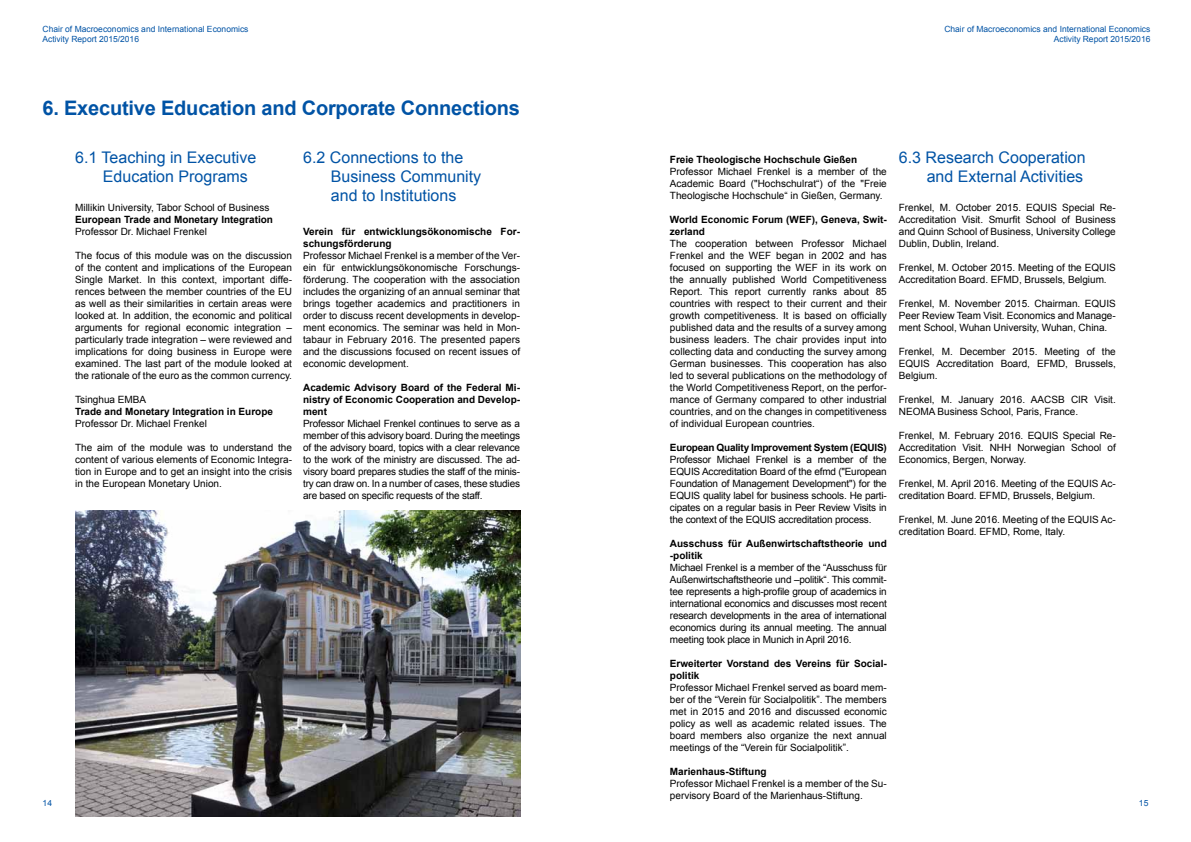
<style>
.page{position:relative;width:1191px;height:842px;background:#fff}
.page>*{position:absolute;margin:0;border:0;box-sizing:border-box;transform-origin:0 0}
.t1{font:700 20px "Arial";letter-spacing:-.01em;color:#0053a5}
.t2{font:16px/19.2px "Arial";color:#0053a5}
.t3{font:10px/12px "Arial";letter-spacing:-.005em;color:#000;text-align:justify}
.t4{font:700 10px/12px "Arial";color:#000}
.t5{font:700 10px "Arial";letter-spacing:-.02em;color:#000}
.t6{font:8.5px/10px "Arial";color:#0053a5;text-align:right}
</style>
<div class="page">
<img style="left:75px;top:510px;width:445px;height:306px">
<p class="t6" style="left:43px;top:24px;width:207px;text-align:left">Chair of Macroeconomics and International Economics<br>Activity Report 2015/2016</p>
<p class="t6" style="left:944px;top:24px;width:207px">Chair of Macroeconomics and International Economics<br>Activity Report 2015/2016</p>
<h1 class="t1" style="left:43px;top:94px;width:479px">6. Executive Education and Corporate Connections</h1>
<h2 class="t2" style="left:103px;top:147px;width:155px;text-indent:-28px">6.1 Teaching in Executive<br>Education Programs</h2>
<p class="t3" style="left:75px;top:201px;width:196px">Millikin University, Tabor School of Business</p>
<p class="t4" style="left:75px;top:213px;width:199px">European Trade and Monetary Integration</p>
<p class="t3" style="left:75px;top:225px;width:133px">Professor Dr. Michael Frenkel</p>
<p class="t3" style="left:75px;top:249px;width:218px">The focus of this module was on the discussion of the content and implications of the European Single Market. In this context, important diffe&shy;rences between the member countries of the EU as well as their similarities in certain areas were looked at. In addition, the economic and political arguments for regional economic integration – particularly trade integration – were reviewed and implications for doing business in Europe were examined. The last part of the module looked at the rationale of the euro as the common currency.</p>
<p class="t3" style="left:75px;top:393px;width:73px">Tsinghua EMBA</p>
<p class="t4" style="left:75px;top:405px;width:199px">Trade and Monetary Integration in Europe</p>
<p class="t3" style="left:75px;top:417px;width:133px">Professor Dr. Michael Frenkel</p>
<p class="t3" style="left:75px;top:441px;width:218px">The aim of the module was to understand the content of various elements of Economic Integra&shy;tion in Europe and to get an insight into the crisis in the European Monetary Union.</p>
<h2 class="t2" style="left:331px;top:147px;width:152px;text-indent:-28px">6.2 Connections to the<br>Business Community and to Institutions</h2>
<p class="t4" style="left:303px;top:225px;width:218px">Verein für entwicklungsökonomische For&shy;schungsförderung</p>
<p class="t3" style="left:303px;top:249px;width:218px">Professor Michael Frenkel is a member of the Ver&shy;ein für entwicklungsökonomische Forschungs&shy;förderung. The cooperation with the association includes the organizing of an annual seminar that brings together academics and practitioners in order to discuss recent developments in develop&shy;ment economics. The seminar was held in Mon&shy;tabaur in February 2016. The presented papers and the discussions focused on recent issues of economic development.</p>
<p class="t4" style="left:303px;top:381px;width:218px;text-align:justify">Academic Advisory Board of the Federal Mi&shy;nistry of Economic Cooperation and Develop&shy;ment</p>
<p class="t3" style="left:303px;top:417px;width:218px">Professor Michael Frenkel continues to serve as a member of this advisory board. During the meetings of the advisory board, topics with a clear relevance to the work of the ministry are discussed. The ad&shy;visory board prepares studies the staff of the minis&shy;try can draw on. In a number of cases, these studies are based on specific requests of the staff.</p>
<h2 class="t2" style="left:899px;top:147px;width:188px;text-align:right">6.3 Research Cooperation and External Activities</h2>
<p class="t3" style="left:899px;top:201px;width:218px">Frenkel, M. October 2015. EQUIS Special Re-Accreditation Visit. Smurfit School of Business and Quinn School of Business, University College Dublin, Dublin, Ireland.</p>
<p class="t3" style="left:899px;top:261px;width:218px">Frenkel, M. October 2015. Meeting of the EQUIS<br>Accreditation Board. EFMD, Brussels, Belgium.</p>
<p class="t3" style="left:899px;top:297px;width:218px">Frenkel, M. November 2015. Chairman. EQUIS Peer Review Team Visit. Economics and Manage&shy;ment School, Wuhan University, Wuhan, China.</p>
<p class="t3" style="left:899px;top:345px;width:218px">Frenkel, M. December 2015. Meeting of the EQUIS Accreditation Board, EFMD, Brussels, Belgium.</p>
<p class="t3" style="left:899px;top:393px;width:218px">Frenkel, M. January 2016. AACSB CIR Visit.<br>NEOMA Business School, Paris, France.</p>
<p class="t3" style="left:899px;top:429px;width:218px">Frenkel, M. February 2016. EQUIS Special Re-Accreditation Visit. NHH Norwegian School of Economics, Bergen, Norway.</p>
<p class="t3" style="left:899px;top:477px;width:218px">Frenkel, M. April 2016. Meeting of the EQUIS Ac&shy;creditation Board. EFMD, Brussels, Belgium.</p>
<p class="t3" style="left:899px;top:513px;width:218px">Frenkel, M. June 2016. Meeting of the EQUIS Ac&shy;creditation Board. EFMD, Rome, Italy.</p>
<p class="t4" style="left:670px;top:153px;width:189px">Freie Theologische Hochschule Gießen</p>
<p class="t3" style="left:670px;top:165px;width:218px">Professor Michael Frenkel is a member of the Academic Board ("Hochschulrat“) of the "Freie Theologische Hochschule“ in Gießen, Germany.</p>
<p class="t4" style="left:670px;top:213px;width:218px">World Economic Forum (WEF), Geneva, Swit&shy;zerland</p>
<p class="t3" style="left:670px;top:237px;width:218px">The cooperation between Professor Michael Frenkel and the WEF began in 2002 and has focused on supporting the WEF in its work on the annually published World Competitiveness Report. This report currently ranks about 85 countries with respect to their current and their growth competitiveness. It is based on officially published data and the results of a survey among business leaders. The chair provides input into collecting data and conducting the survey among German businesses. This cooperation has also led to several publications on the methodology of the World Competitiveness Report, on the perfor&shy;mance of Germany compared to other industrial countries, and on the changes in competitiveness of individual European countries.</p>
<p class="t5" style="left:670px;top:440px;width:218px">European Quality Improvement System (EQUIS)</p>
<p class="t3" style="left:670px;top:453px;width:218px">Professor Michael Frenkel is a member of the EQUIS Accreditation Board of the efmd ("European Foundation of Management Development") for the EQUIS quality label for business schools. He parti&shy;cipates on a regular basis in Peer Review Visits in the context of the EQUIS accreditation process.</p>
<p class="t4" style="left:670px;top:537px;width:218px">Ausschuss für Außenwirtschaftstheorie und -politik</p>
<p class="t3" style="left:670px;top:561px;width:218px">Michael Frenkel is a member of the “Ausschuss für Außenwirtschaftstheorie und –politik“. This commit&shy;tee represents a high-profile group of academics in international economics and discusses most recent research developments in the area of international economics during its annual meeting. The annual meeting took place in Munich in April 2016.</p>
<p class="t4" style="left:670px;top:657px;width:218px">Erweiterter Vorstand des Vereins für Social&shy;politik</p>
<p class="t3" style="left:670px;top:681px;width:218px">Professor Michael Frenkel served as board mem&shy;ber of the “Verein für Socialpolitik”. The members met in 2015 and 2016 and discussed economic policy as well as academic related issues. The board members also organize the next annual meetings of the “Verein für Socialpolitik”.</p>
<p class="t4" style="left:670px;top:765px;width:98px">Marienhaus-Stiftung</p>
<p class="t3" style="left:670px;top:777px;width:218px">Professor Michael Frenkel is a member of the Su&shy;pervisory Board of the Marienhaus-Stiftung.</p>
<p class="t6" style="left:43px;top:798px;width:11px">14</p>
<p class="t6" style="left:1138px;top:798px;width:11px">15</p>
</div>
